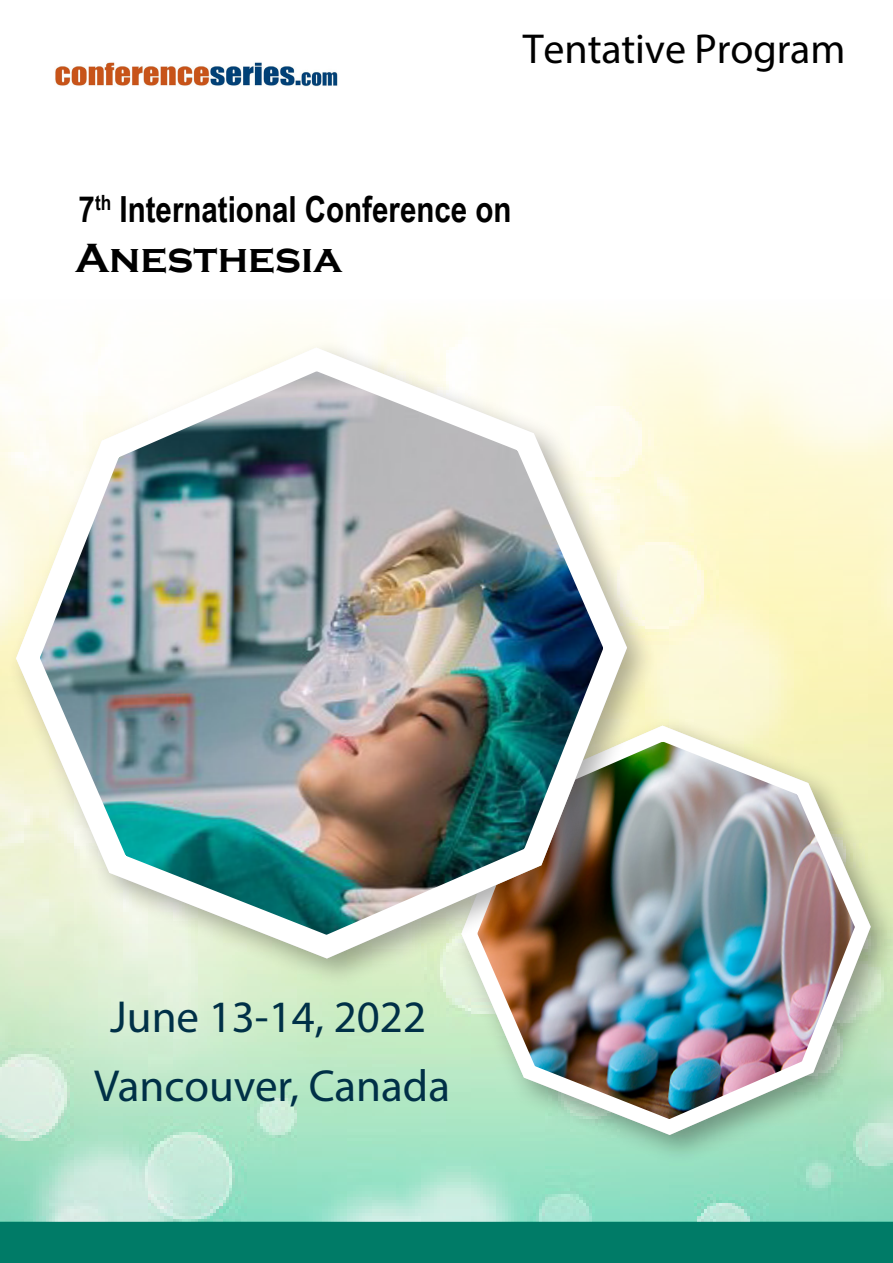
<style>
.page{position:relative;width:893px;height:1263px;background:#fff}
.page>*{position:absolute;margin:0;border:0;box-sizing:border-box;transform-origin:0 0}
.t1{font:45px "Myriad Pro";color:#003047}
.t2{font:42px "Myriad Pro";letter-spacing:-.005em;color:#000}
.t3{font:700 42px "Copperplate Gothic";color:#000}
.t4{font:700 36px "Arial Narrow";color:#000}
</style>
<div class="page">
<div style="left:0;top:1221px;width:893px;height:42px;background:#007b67"></div>
<img style="left:0;top:86px;width:892px;height:1136px">
<img style="left:55px;top:62px;width:283px;height:24px">
<div style="left:452px;top:716px;width:441px;height:449px;background:#000;opacity:.34"></div>
<img style="left:453px;top:718px;width:429px;height:425px">
<div style="left:6px;top:338px;width:652px;height:651px;background:#000;opacity:.31"></div>
<img style="left:4px;top:336px;width:640px;height:634px">
<p class="t2" style="left:523px;top:23px;width:324px">Tentative Program</p>
<p class="t4" style="left:79px;top:182px;width:434px">7<sup>th</sup> International Conference on</p>
<p class="t3" style="left:75px;top:235px;width:269px">Anesthesia</p>
<p class="t1" style="left:110px;top:989px;width:317px">June 13-14, 2022</p>
<p class="t1" style="left:94px;top:1058px;width:357px">Vancouver, Canada</p>
</div>
